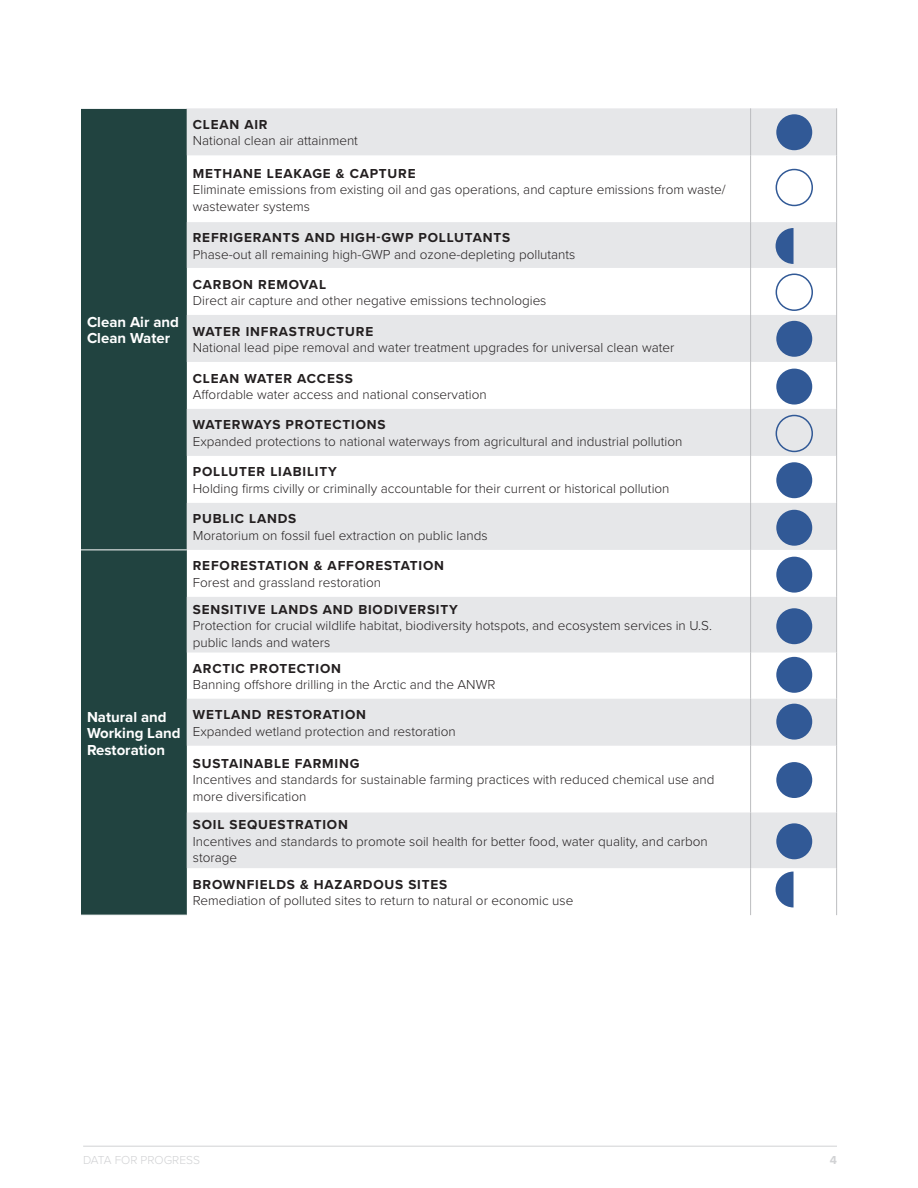
<style>
.page{position:relative;width:918px;height:1188px;background:#fff}
.page>*{position:absolute;margin:0;border:0;box-sizing:border-box;transform-origin:0 0}
.t1{font:700 15px/16.5px "Proxima Nova";color:#fff}
.t2{font:300 13.5px/16.5px "Proxima Nova";color:#231f20}
.t3{font:700 13.5px "Proxima Nova";letter-spacing:.06em;color:#231f20}
.t4{font:300 12px "Proxima Nova";color:#d1d2d4}
.t5{font:700 12px "Proxima Nova";color:#d1d2d4}
.s1{font-weight:700}
</style>
<div class="page">
<hr style="left:83px;top:1146px;width:754px;height:1px;background:#d1d2d4">
<div style="left:81px;top:109px;width:106px;height:806px;background:#214340"></div>
<svg style="left:187px;top:108px;width:649px;height:760px;fill:#e6e7e9"></svg>
<hr style="left:836px;top:108px;width:1px;height:47px;background:#bcbdc0">
<hr style="left:836px;top:155px;width:1px;height:67px;background:#bcbdc0">
<hr style="left:836px;top:222px;width:1px;height:46px;background:#bcbdc0">
<hr style="left:836px;top:268px;width:1px;height:47px;background:#bcbdc0">
<hr style="left:836px;top:315px;width:1px;height:47px;background:#bcbdc0">
<hr style="left:836px;top:362px;width:1px;height:47px;background:#bcbdc0">
<hr style="left:836px;top:409px;width:1px;height:47px;background:#bcbdc0">
<hr style="left:836px;top:456px;width:1px;height:47px;background:#bcbdc0">
<hr style="left:836px;top:503px;width:1px;height:47px;background:#bcbdc0">
<hr style="left:836px;top:550px;width:1px;height:47px;background:#bcbdc0">
<hr style="left:836px;top:597px;width:1px;height:56px;background:#bcbdc0">
<hr style="left:836px;top:653px;width:1px;height:46px;background:#bcbdc0">
<hr style="left:836px;top:699px;width:1px;height:47px;background:#bcbdc0">
<hr style="left:836px;top:746px;width:1px;height:66px;background:#bcbdc0">
<hr style="left:836px;top:812px;width:1px;height:56px;background:#bcbdc0">
<hr style="left:836px;top:868px;width:1px;height:47px;background:#bcbdc0">
<hr style="left:750px;top:108px;width:1px;height:47px;background:#bcbdc0">
<hr style="left:750px;top:155px;width:1px;height:67px;background:#bcbdc0">
<hr style="left:750px;top:222px;width:1px;height:46px;background:#bcbdc0">
<hr style="left:750px;top:268px;width:1px;height:47px;background:#bcbdc0">
<hr style="left:750px;top:315px;width:1px;height:47px;background:#bcbdc0">
<hr style="left:750px;top:362px;width:1px;height:47px;background:#bcbdc0">
<hr style="left:750px;top:409px;width:1px;height:47px;background:#bcbdc0">
<hr style="left:750px;top:456px;width:1px;height:47px;background:#bcbdc0">
<hr style="left:750px;top:503px;width:1px;height:47px;background:#bcbdc0">
<hr style="left:750px;top:550px;width:1px;height:47px;background:#bcbdc0">
<hr style="left:750px;top:597px;width:1px;height:56px;background:#bcbdc0">
<hr style="left:750px;top:653px;width:1px;height:46px;background:#bcbdc0">
<hr style="left:750px;top:699px;width:1px;height:47px;background:#bcbdc0">
<hr style="left:750px;top:746px;width:1px;height:66px;background:#bcbdc0">
<hr style="left:750px;top:812px;width:1px;height:56px;background:#bcbdc0">
<hr style="left:750px;top:868px;width:1px;height:47px;background:#bcbdc0">
<hr style="left:81px;top:550px;width:106px;height:1px;background:#fff">
<div style="left:776px;top:114px;width:36px;height:36px;background:#315996;border-radius:50%"></div>
<div style="left:776px;top:321px;width:36px;height:36px;background:#315996;border-radius:50%"></div>
<div style="left:776px;top:369px;width:36px;height:36px;background:#315996;border-radius:50%"></div>
<div style="left:776px;top:462px;width:36px;height:36px;background:#315996;border-radius:50%"></div>
<div style="left:776px;top:510px;width:36px;height:36px;background:#315996;border-radius:50%"></div>
<div style="left:776px;top:557px;width:36px;height:36px;background:#315996;border-radius:50%"></div>
<div style="left:776px;top:608px;width:36px;height:36px;background:#315996;border-radius:50%"></div>
<div style="left:776px;top:657px;width:36px;height:36px;background:#315996;border-radius:50%"></div>
<div style="left:776px;top:704px;width:36px;height:36px;background:#315996;border-radius:50%"></div>
<div style="left:776px;top:762px;width:36px;height:36px;background:#315996;border-radius:50%"></div>
<div style="left:776px;top:823px;width:36px;height:36px;background:#315996;border-radius:50%"></div>
<div style="left:776px;top:169px;width:37px;height:37px;border:2px solid #315996;border-radius:50%"></div>
<div style="left:776px;top:274px;width:37px;height:37px;border:2px solid #315996;border-radius:50%"></div>
<div style="left:776px;top:415px;width:37px;height:37px;border:2px solid #315996;border-radius:50%"></div>
<svg style="left:776px;top:228px;width:18px;height:36px"></svg>
<svg style="left:776px;top:872px;width:18px;height:35px"></svg>
<p class="t1" style="left:87px;top:314px;width:93px">Clean Air and<br>Clean Water</p>
<p class="t1" style="left:87px;top:709px;width:95px">Natural and<br>Working Land<br>Restoration</p>
<p class="t3" style="left:193px;top:116px;width:76px">CLEAN AIR</p>
<p class="t2" style="left:193px;top:133px;width:167px">National clean air attainment</p>
<p class="t3" style="left:193px;top:165px;width:224px">METHANE LEAKAGE &amp; CAPTURE</p>
<p class="t2" style="left:193px;top:182px;width:534px">Eliminate emissions from existing oil and gas operations, and capture emissions from waste/ wastewater systems</p>
<p class="t2" style="left:193px;top:230px;width:384px"><span class="s1">REFRIGERANTS AND HIGH-GWP POLLUTANTS<br></span>Phase-out all remaining high-GWP and ozone-depleting pollutants</p>
<p class="t3" style="left:193px;top:276px;width:135px">CARBON REMOVAL</p>
<p class="t2" style="left:193px;top:293px;width:355px">Direct air capture and other negative emissions technologies</p>
<p class="t3" style="left:193px;top:323px;width:182px">WATER INFRASTRUCTURE</p>
<p class="t2" style="left:193px;top:339px;width:483px">National lead pipe removal and water treatment upgrades for universal clean water</p>
<p class="t3" style="left:193px;top:370px;width:161px">CLEAN WATER ACCESS</p>
<p class="t2" style="left:193px;top:386px;width:295px">Affordable water access and national conservation</p>
<p class="t3" style="left:193px;top:417px;width:194px">WATERWAYS PROTECTIONS</p>
<p class="t2" style="left:193px;top:433px;width:491px">Expanded protections to national waterways from agricultural and industrial pollution</p>
<p class="t3" style="left:193px;top:464px;width:145px">POLLUTER LIABILITY</p>
<p class="t2" style="left:193px;top:480px;width:478px">Holding firms civilly or criminally accountable for their current or historical pollution</p>
<p class="t3" style="left:193px;top:511px;width:105px">PUBLIC LANDS</p>
<p class="t2" style="left:193px;top:527px;width:296px">Moratorium on fossil fuel extraction on public lands</p>
<p class="t3" style="left:193px;top:558px;width:253px">REFORESTATION &amp; AFFORESTATION</p>
<p class="t2" style="left:193px;top:574px;width:190px">Forest and grassland restoration</p>
<p class="t2" style="left:193px;top:601px;width:521px"><span class="s1">SENSITIVE LANDS AND BIODIVERSITY<br></span>Protection for crucial wildlife habitat, biodiversity hotspots, and ecosystem services in U.S. public lands and waters</p>
<p class="t2" style="left:193px;top:660px;width:304px"><span class="s1">ARCTIC PROTECTION<br></span>Banning offshore drilling in the Arctic and the ANWR</p>
<p class="t3" style="left:193px;top:707px;width:175px">WETLAND RESTORATION</p>
<p class="t2" style="left:193px;top:723px;width:264px">Expanded wetland protection and restoration</p>
<p class="t3" style="left:193px;top:755px;width:168px">SUSTAINABLE FARMING</p>
<p class="t2" style="left:193px;top:772px;width:523px">Incentives and standards for sustainable farming practices with reduced chemical use and more diversification</p>
<p class="t3" style="left:193px;top:817px;width:157px">SOIL SEQUESTRATION</p>
<p class="t2" style="left:193px;top:833px;width:517px">Incentives and standards to promote soil health for better food, water quality, and carbon storage</p>
<p class="t3" style="left:193px;top:876px;width:256px">BROWNFIELDS &amp; HAZARDOUS SITES</p>
<p class="t2" style="left:193px;top:893px;width:382px">Remediation of polluted sites to return to natural or economic use</p>
<p class="t4" style="left:83px;top:1153px;width:119px">DATA FOR PROGRESS</p>
<p class="t5" style="left:830px;top:1153px;width:9px">4</p>
</div>
